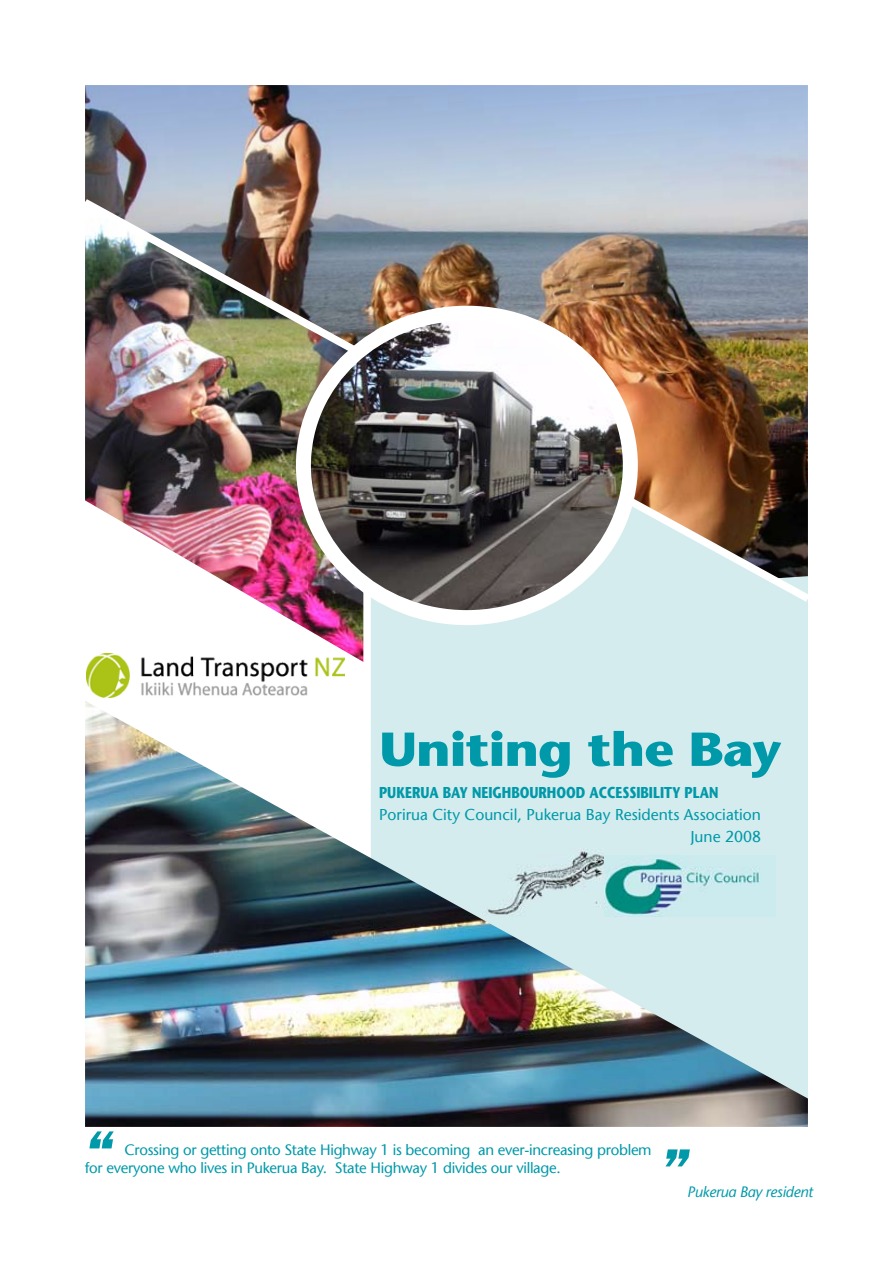
<style>
.page{position:relative;width:893px;height:1263px;background:#fff}
.page>*{position:absolute;margin:0;border:0;box-sizing:border-box;transform-origin:0 0}
.t1{font:italic 800 60px "Franklin Gothic";color:#0099a9}
.t2{font:700 47.55px "Stone Sans";letter-spacing:-.02em;color:#0099a9;scale:1.1 1}
.t3{font:15.6px/22px "Stone Sans";color:#0099a9;text-align:right}
.t4{font:700 15.6px "Stone Sans";color:#0099a9;scale:.8 1}
.t5{font:15px/18px "Stone Sans";letter-spacing:-.02em;color:#0099a9}
.t6{font:italic 15px "Stone Sans";letter-spacing:-.02em;color:#0099a9}
</style>
<div class="page">
<img style="left:272px;top:609px;width:91px;height:52px">
<div style="left:368px;top:168px;width:440px;height:951px;background:#d5ecee"></div>
<img style="left:85px;top:85px;width:723px;height:107px">
<img style="left:86px;top:653px;width:260px;height:45px">
<div style="left:363px;top:549px;width:8px;height:318px;background:#fff"></div>
<img style="left:85px;top:701px;width:723px;height:426px">
<img style="left:85px;top:192px;width:723px;height:417px">
<img style="left:303px;top:313px;width:327px;height:305px;border-radius:50%">
<div style="left:296px;top:306px;width:342px;height:319px;border:15px solid #fff;border-radius:50%"></div>
<img style="left:483px;top:849px;width:127px;height:68px">
<img style="left:605px;top:855px;width:171px;height:61px">
<h2 class="t2" style="left:379px;top:721px;width:367px">Uniting the Bay</h2>
<p class="t4" style="left:379px;top:783px;width:425px">PUKERUA BAY NEIGHBOURHOOD ACCESSIBILITY PLAN</p>
<p class="t3" style="left:379px;top:803px;width:383px">Porirua City Council, Pukerua Bay Residents Association<br>June 2008</p>
<h1 class="t1" style="left:85px;top:1112px;width:30px">“</h1>
<p class="t5" style="left:85px;top:1141px;width:568px;text-indent:39px">Crossing or getting onto State Highway 1 is becoming an ever-increasing problem for everyone who lives in Pukerua Bay. State Highway 1 divides our village.</p>
<h1 class="t1" style="left:661px;top:1130px;width:30px">”</h1>
<p class="t6" style="left:687px;top:1183px;width:127px">Pukerua Bay resident</p>
</div>
